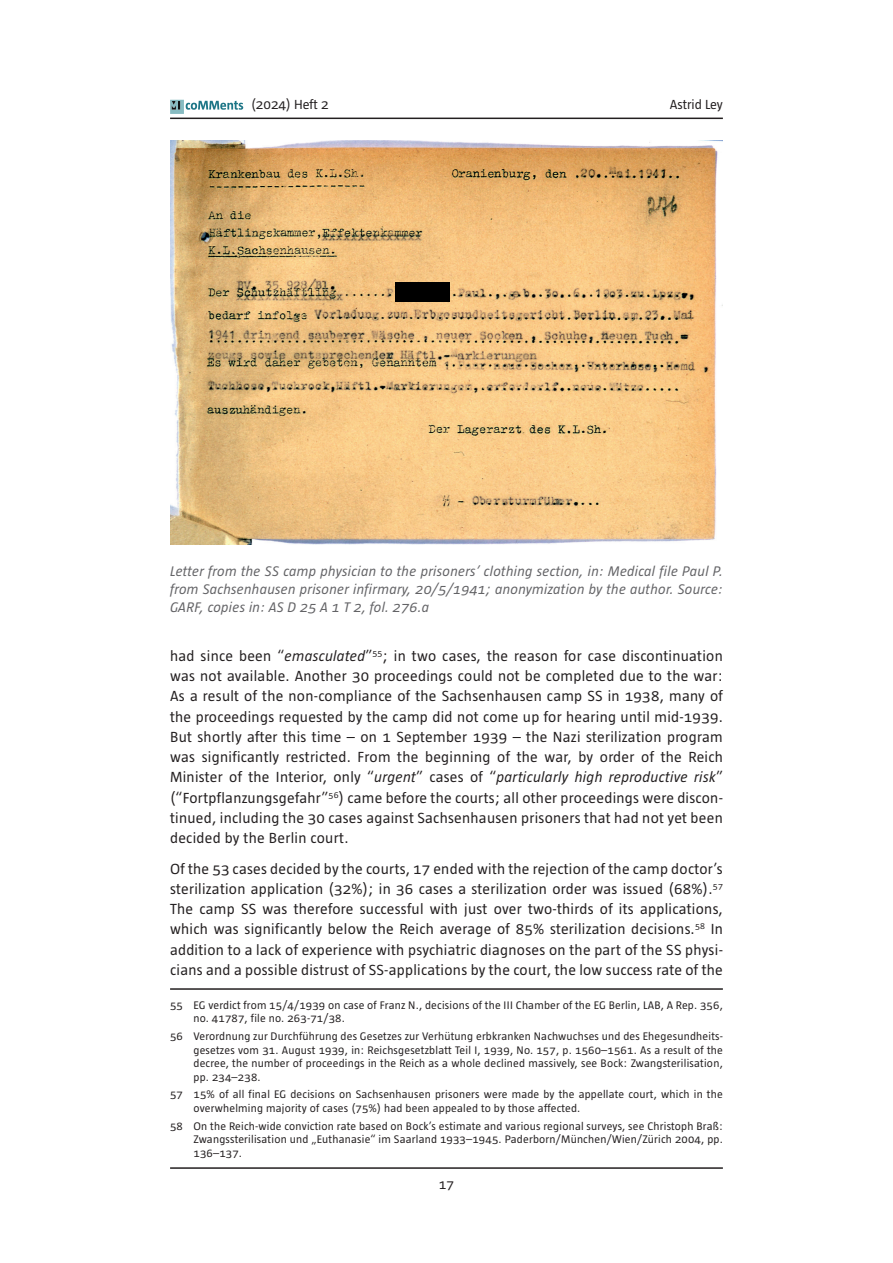
<style>
.page{position:relative;width:893px;height:1263px;background:#fff}
.page>*{position:absolute;margin:0;border:0;box-sizing:border-box;transform-origin:0 0}
.t1{font:15px/20.2px "Taz Text Regular Grade 083";letter-spacing:.02em;color:#231f20;text-align:justify}
.t2{font:italic 14.25px/18px "Taz Text Regular Grade 083";letter-spacing:.02em;color:#636366;text-align:justify}
.t3{font:13.5px "Taz Text Regular Grade 083";color:#231f20}
.t4{font:11.25px/13.5px "Taz Text Regular Grade 083";letter-spacing:.02em;color:#231f20}
.s1{font-style:italic}
</style>
<div class="page">
<hr style="left:170px;top:118px;width:553px;height:1px;background:#231f20">
<hr style="left:170px;top:1167px;width:553px;height:2px;background:#231f20">
<svg style="left:170px;top:100px;width:74px;height:14px"></svg>
<img style="left:170px;top:140px;width:553px;height:404px">
<div style="left:395px;top:282px;width:55px;height:19px;background:#000"></div>
<hr style="left:170px;top:988px;width:553px;height:2px;background:#231f20">
<p class="t3" style="left:251px;top:97px;width:79px">(2024) Heft 2</p>
<p class="t3" style="left:670px;top:97px;width:55px">Astrid Ley</p>
<p class="t2" style="left:170px;top:562px;width:554px">Letter from the SS camp physician to the prisoners’ clothing section, in: Medical file Paul P. from Sachsenhausen prisoner infirmary, 20/5/1941; anonymization by the author. Source:<br>GARF, copies in: AS D 25 A 1 T 2, fol. 276.a</p>
<p class="t1" style="left:170px;top:645px;width:554px">had since been “<span class="s1">emasculated</span>”<sup>55</sup>; in two cases, the reason for case discontinuation was not available. Another 30 proceedings could not be completed due to the war:<br>As a result of the non-compliance of the Sachsenhausen camp SS in 1938, many of the proceedings requested by the camp did not come up for hearing until mid-1939.<br>But shortly after this time – on 1 September 1939 – the Nazi sterilization program was significantly restricted. From the beginning of the war, by order of the Reich Minister of the Interior, only “<span class="s1">urgent</span>” cases of “<span class="s1">particularly high reproductive risk</span>” (“Fortpflanzungsgefahr”<sup>56</sup>) came before the courts; all other proceedings were discon&shy;tinued, including the 30 cases against Sachsenhausen prisoners that had not yet been decided by the Berlin court.</p>
<p class="t1" style="left:170px;top:858px;width:554px">Of the 53 cases decided by the courts, 17 ended with the rejection of the camp doctor’s sterilization application (32%); in 36 cases a sterilization order was issued (68%).<sup>57<br></sup>The camp SS was therefore successful with just over two-thirds of its applications, which was significantly below the Reich average of 85% sterilization decisions.<sup>58</sup> In addition to a lack of experience with psychiatric diagnoses on the part of the SS physi&shy;cians and a possible distrust of SS-applications by the court, the low success rate of the</p>
<p class="t4" style="left:193px;top:998px;width:531px;text-indent:-23px">55 EG verdict from 15/4/1939 on case of Franz N., decisions of the III Chamber of the EG Berlin, LAB, A Rep. 356, no. 41787, file no. 263-71/38.</p>
<p class="t4" style="left:193px;top:1029px;width:531px;text-align:justify;text-indent:-23px">56 Verordnung zur Durchführung des Gesetzes zur Verhütung erbkranken Nachwuchses und des Ehegesundheits&shy;gesetzes vom 31. August 1939, in: Reichsgesetzblatt Teil I, 1939, No. 157, p. 1560–1561. As a result of the decree, the number of proceedings in the Reich as a whole declined massively, see Bock: Zwangsterilisation, pp. 234–238.</p>
<p class="t4" style="left:193px;top:1088px;width:531px;text-indent:-23px">57 15% of all final EG decisions on Sachsenhausen prisoners were made by the appellate court, which in the overwhelming majority of cases (75%) had been appealed to by those affected.</p>
<p class="t4" style="left:193px;top:1119px;width:531px;text-align:justify;text-indent:-23px">58 On the Reich-wide conviction rate based on Bock’s estimate and various regional surveys, see Christoph Braß:<br>Zwangssterilisation und „Euthanasie“ im Saarland 1933–1945. Paderborn/München/Wien/Zürich 2004, pp.<br>136–137.</p>
<p class="t3" style="left:439px;top:1177px;width:17px">17</p>
</div>
